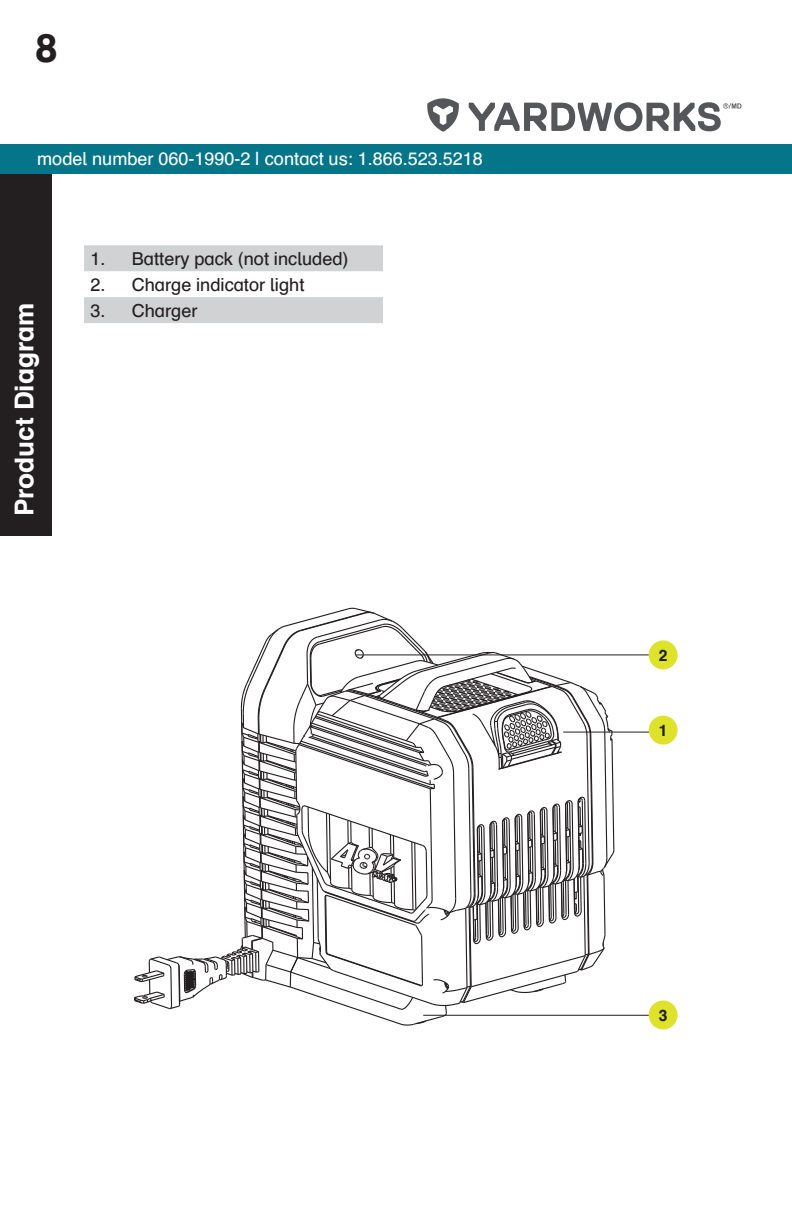
<style>
.page{position:relative;width:792px;height:1224px;background:#fff}
.page>*{position:absolute;margin:0;border:0;box-sizing:border-box;transform-origin:0 0}
.t1{font:700 40px "Schulbuch Nord";color:#231f20}
.t2{font:700 26px "Schulbuch Nord";color:#fff}
.t3{font:18px "Schulbuch Nord";color:#231f20}
.t4{font:18px "Schulbuch Nord";color:#fff}
.t5{font:700 15.8px "Schulbuch Nord";color:#231f20}
</style>
<div class="page">
<div style="left:0;top:166px;width:52px;height:370px;background:#231f20"></div>
<div style="left:0;top:144px;width:792px;height:29px;background:#05768a"></div>
<svg style="left:427px;top:98px;width:32px;height:34px"></svg>
<svg style="left:469px;top:102px;width:272px;height:29px"></svg>
<svg style="left:84px;top:245px;width:299px;height:78px"></svg>
<hr style="left:356px;top:655px;width:299px;height:1px;background:#231f20">
<div style="left:649px;top:640px;width:29px;height:29px;background:#dee22b;border-radius:50%"></div>
<hr style="left:563px;top:732px;width:88px;height:1px;background:#231f20">
<div style="left:649px;top:716px;width:29px;height:29px;background:#dee22b;border-radius:50%"></div>
<hr style="left:423px;top:1015px;width:228px;height:1px;background:#231f20">
<div style="left:649px;top:1000px;width:29px;height:29px;background:#dee22b;border-radius:50%"></div>
<svg style="left:134px;top:607px;width:481px;height:419px"></svg>
<h1 class="t1" style="left:35px;top:22px;width:24px">8</h1>
<p class="t4" style="left:37px;top:147px;width:447px">model number 060-1990-2 | contact us: 1.866.523.5218</p>
<h2 class="t2" style="left:8px;top:516px;width:215px;rotate:-90deg">Product Diagram</h2>
<p class="t3" style="left:91px;top:247px;width:260px">1. Battery pack (not included)</p>
<p class="t3" style="left:91px;top:273px;width:215px">2. Charge indicator light</p>
<p class="t3" style="left:91px;top:299px;width:108px">3. Charger</p>
<p class="t5" style="left:659px;top:645px;width:10px">2</p>
<p class="t5" style="left:659px;top:720px;width:10px">1</p>
<p class="t5" style="left:659px;top:1005px;width:10px">3</p>
</div>
